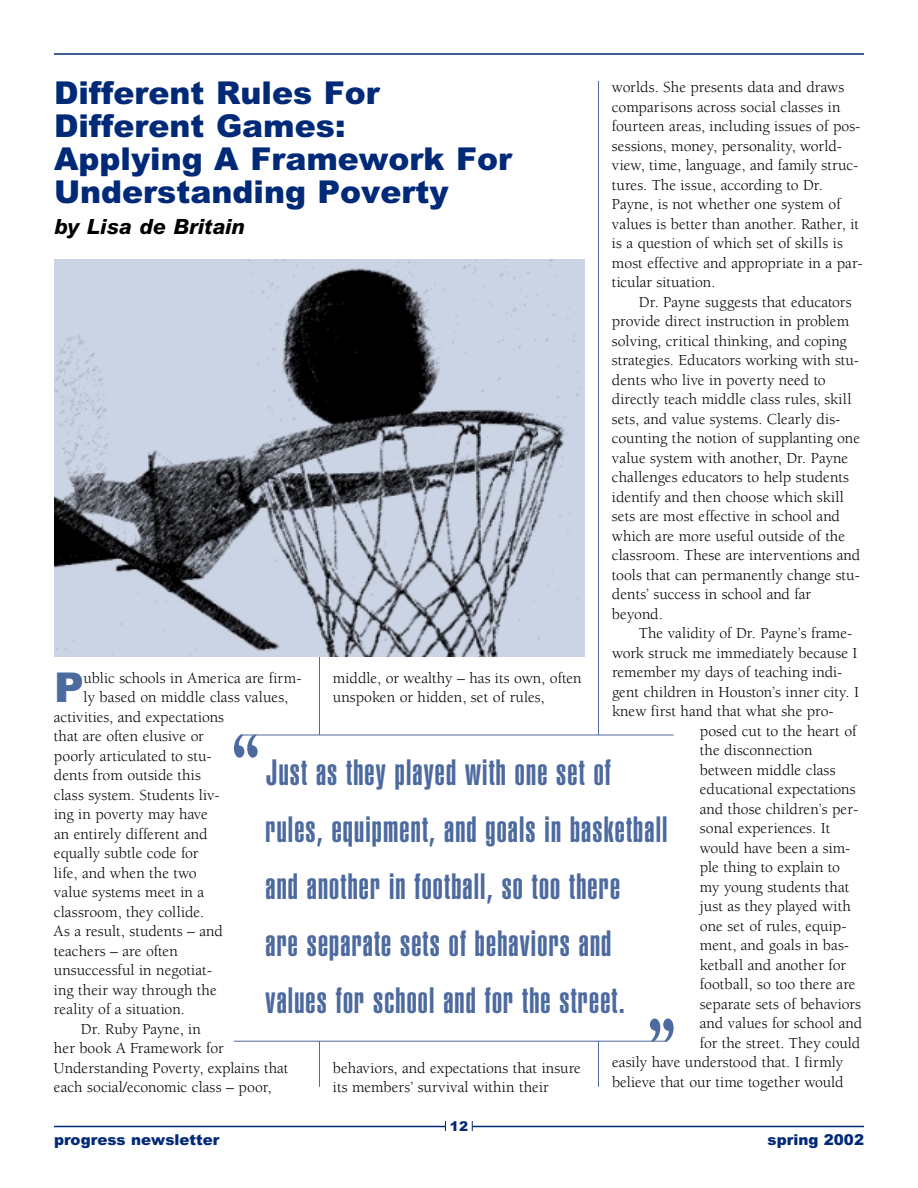
<style>
.page{position:relative;width:918px;height:1188px;background:#fff}
.page>*{position:absolute;margin:0;border:0;box-sizing:border-box;transform-origin:0 0}
.t1{font:900 41.1px "Arial";color:#4d6a9f}
.t2{font:900 extra-condensed 36px/57px "Helvetica";letter-spacing:.035em;color:#4d6a9f}
.t3{font:900 31.5px/33px "Arial";color:#002977}
.t4{font:italic 800 21px "Arial";color:#000}
.t5{font:15.75px/19.5px "Berkeley";color:#000}
.t6{font:900 15px "Arial";color:#002977}
.t7{font:900 13.5px "Arial";color:#002977}
</style>
<div class="page">
<hr style="left:319px;top:81px;width:1px;height:1006px;background:#4d6a9f">
<hr style="left:598px;top:81px;width:1px;height:1006px;background:#4d6a9f">
<div style="left:233px;top:735px;width:458px;height:306px;background:#fff"></div>
<hr style="left:234px;top:1041px;width:433px;height:1px;background:#4d6a9f">
<hr style="left:241px;top:735px;width:433px;height:1px;background:#4d6a9f">
<hr style="left:472px;top:1126px;width:392px;height:1px;background:#002977">
<hr style="left:54px;top:1126px;width:391px;height:1px;background:#002977">
<hr style="left:54px;top:53px;width:810px;height:2px;background:#002977">
<div style="left:54px;top:81px;width:531px;height:190px;background:#fff"></div>
<img style="left:54px;top:259px;width:528px;height:398px">
<svg style="left:234px;top:735px;width:24px;height:23px"></svg>
<svg style="left:650px;top:1018px;width:24px;height:23px"></svg>
<h3 class="t3" style="left:54px;top:79px;width:460px">Different Rules For<br>Different Games:<br>Applying A Framework For<br>Understanding Poverty</h3>
<h3 class="t4" style="left:54px;top:219px;width:192px">by Lisa de Britain</h3>
<p class="t5" style="left:612px;top:79px;width:252px">worlds. She presents data and draws comparisons across social classes in fourteen areas, including issues of pos&shy;sessions, money, personality, world&shy;view, time, language, and family struc&shy;tures. The issue, according to Dr.<br>Payne, is not whether one system of values is better than another. Rather, it is a question of which set of skills is most effective and appropriate in a par&shy;ticular situation.</p>
<p class="t5" style="left:612px;top:293px;width:250px;text-indent:27px">Dr. Payne suggests that educators provide direct instruction in problem solving, critical thinking, and coping strategies. Educators working with stu&shy;dents who live in poverty need to directly teach middle class rules, skill sets, and value systems. Clearly dis&shy;counting the notion of supplanting one value system with another, Dr. Payne challenges educators to help students identify and then choose which skill sets are most effective in school and which are more useful outside of the classroom. These are interventions and tools that can permanently change stu&shy;dents’ success in school and far beyond.</p>
<p class="t5" style="left:639px;top:625px;width:215px">The validity of Dr. Payne’s frame-</p>
<p class="t5" style="left:612px;top:644px;width:247px">work struck me immediately because I</p>
<p class="t5" style="left:612px;top:664px;width:232px">remember my days of teaching indi-</p>
<p class="t5" style="left:612px;top:683px;width:249px">gent children in Houston’s inner city. I</p>
<p class="t5" style="left:612px;top:703px;width:223px">knew first hand that what she pro-</p>
<p class="t5" style="left:700px;top:722px;width:158px">posed cut to the heart of</p>
<p class="t5" style="left:700px;top:742px;width:114px">the disconnection</p>
<p class="t5" style="left:700px;top:761px;width:137px">between middle class</p>
<p class="t5" style="left:700px;top:781px;width:157px">educational expectations</p>
<p class="t5" style="left:700px;top:800px;width:160px">and those children’s per-</p>
<p class="t5" style="left:700px;top:820px;width:132px">sonal experiences. It</p>
<p class="t5" style="left:700px;top:839px;width:152px">would have been a sim-</p>
<p class="t5" style="left:700px;top:859px;width:142px">ple thing to explain to</p>
<p class="t5" style="left:700px;top:878px;width:151px">my young students that</p>
<p class="t5" style="left:700px;top:898px;width:152px">just as they played with</p>
<p class="t5" style="left:700px;top:917px;width:148px">one set of rules, equip-</p>
<p class="t5" style="left:700px;top:937px;width:151px">ment, and goals in bas-</p>
<p class="t5" style="left:700px;top:956px;width:148px">ketball and another for</p>
<p class="t5" style="left:700px;top:976px;width:157px">football, so too there are</p>
<p class="t5" style="left:700px;top:995px;width:163px">separate sets of behaviors</p>
<p class="t5" style="left:700px;top:1015px;width:164px">and values for school and</p>
<p class="t5" style="left:700px;top:1034px;width:162px">for the street. They could</p>
<p class="t5" style="left:612px;top:1054px;width:233px">easily have understood that. I firmly</p>
<p class="t5" style="left:612px;top:1073px;width:233px">believe that our time together would</p>
<h1 class="t1" style="left:54px;top:673px;width:31px">P</h1>
<p class="t5" style="left:84px;top:669px;width:220px">ublic schools in America are firm-</p>
<p class="t5" style="left:333px;top:669px;width:250px">middle, or wealthy – has its own, often unspoken or hidden, set of rules,</p>
<p class="t5" style="left:84px;top:689px;width:206px">ly based on middle class values,</p>
<p class="t5" style="left:54px;top:708px;width:172px">activities, and expectations</p>
<p class="t5" style="left:54px;top:728px;width:151px">that are often elusive or</p>
<p class="t5" style="left:54px;top:747px;width:159px">poorly articulated to stu-</p>
<p class="t5" style="left:54px;top:767px;width:149px">dents from outside this</p>
<p class="t5" style="left:54px;top:786px;width:167px">class system. Students liv-</p>
<p class="t5" style="left:54px;top:806px;width:155px">ing in poverty may have</p>
<p class="t5" style="left:54px;top:825px;width:155px">an entirely different and</p>
<p class="t5" style="left:54px;top:845px;width:146px">equally subtle code for</p>
<p class="t5" style="left:54px;top:864px;width:144px">life, and when the two</p>
<p class="t5" style="left:54px;top:884px;width:152px">value systems meet in a</p>
<p class="t5" style="left:54px;top:903px;width:152px">classroom, they collide.</p>
<p class="t5" style="left:54px;top:923px;width:170px">As a result, students – and</p>
<p class="t5" style="left:54px;top:942px;width:125px">teachers – are often</p>
<p class="t5" style="left:54px;top:962px;width:160px">unsuccessful in negotiat-</p>
<p class="t5" style="left:54px;top:981px;width:164px">ing their way through the</p>
<p class="t5" style="left:54px;top:1001px;width:132px">reality of a situation.</p>
<p class="t5" style="left:81px;top:1020px;width:121px">Dr. Ruby Payne, in</p>
<p class="t5" style="left:54px;top:1040px;width:171px">her book A Framework for</p>
<p class="t5" style="left:54px;top:1059px;width:236px">Understanding Poverty, explains that</p>
<p class="t5" style="left:54px;top:1079px;width:219px">each social/economic class – poor,</p>
<h2 class="t2" style="left:266px;top:746px;width:404px">Just as they played with one set of rules, equipment, and goals in basketball and another in football, so too there<br>are separate sets of behaviors and values for school and for the street.</h2>
<p class="t5" style="left:333px;top:1059px;width:249px">behaviors, and expectations that insure its members’ survival within their</p>
<p class="t7" style="left:450px;top:1121px;width:20px">12</p>
<p class="t6" style="left:54px;top:1134px;width:167px">progress newsletter</p>
<p class="t6" style="left:768px;top:1134px;width:98px">spring 2002</p>
</div>
